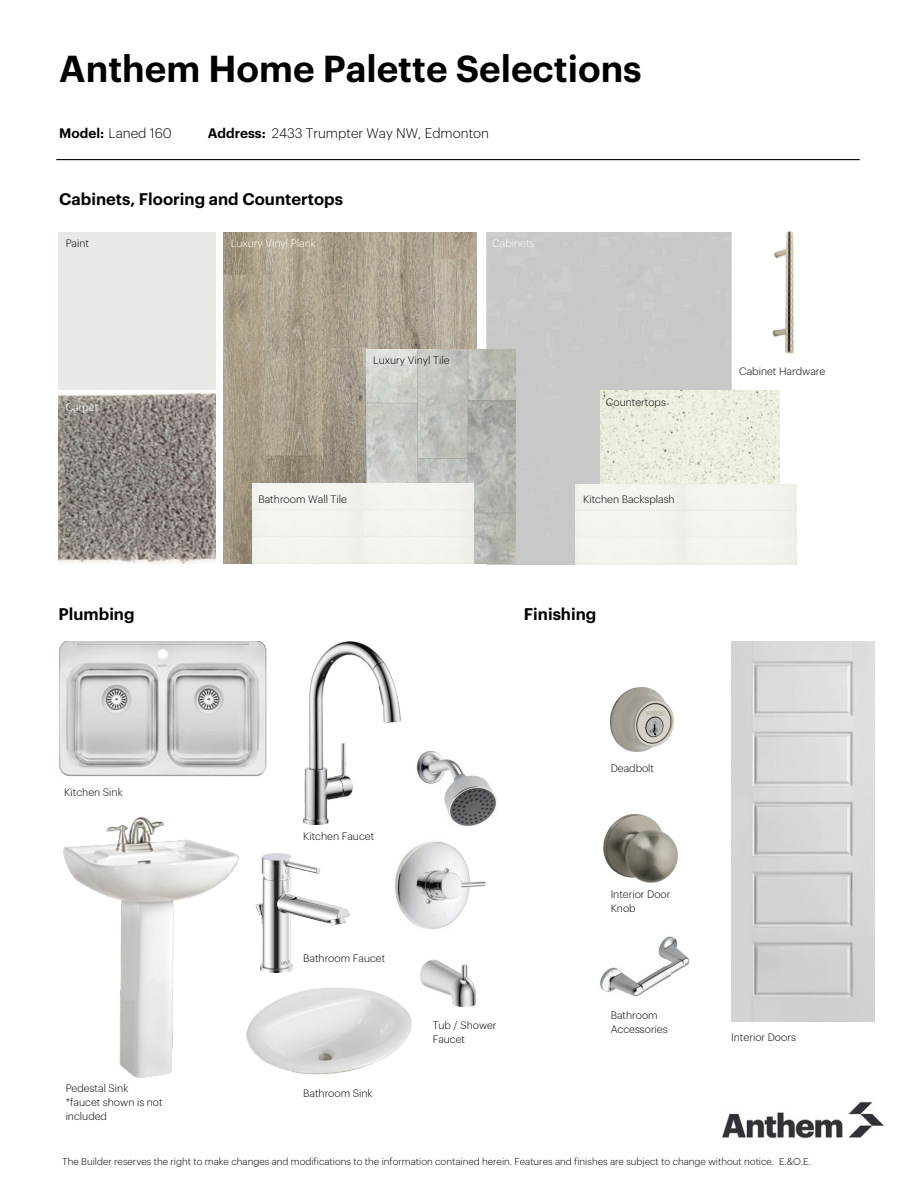
<style>
.page{position:relative;width:918px;height:1188px;background:#fff}
.page>*{position:absolute;margin:0;border:0;box-sizing:border-box;transform-origin:0 0}
.t1{font:600 36.75px "Graphik";color:#000}
.t2{font:600 16.5px "Graphik";color:#000}
.t3{font:300 13.5px "Graphik";color:#000}
.t4{font:600 13.5px "Graphik";color:#000}
.t5{font:300 10.5px/14px "Graphik";color:#000}
.t6{font:300 10.5px "Graphik";color:#fff}
.t7{font:300 9.75px "Graphik";color:#000}
.s1{font-weight:600}
</style>
<div class="page">
<img style="left:722px;top:1101px;width:162px;height:38px">
<img style="left:59px;top:233px;width:157px;height:331px">
<img style="left:224px;top:233px;width:253px;height:331px">
<img style="left:367px;top:350px;width:149px;height:214px">
<img style="left:600px;top:390px;width:179px;height:94px">
<img style="left:58px;top:642px;width:209px;height:135px">
<img style="left:395px;top:752px;width:102px;height:254px">
<img style="left:303px;top:642px;width:130px;height:182px">
<img style="left:246px;top:945px;width:172px;height:130px">
<img style="left:246px;top:854px;width:117px;height:119px">
<img style="left:63px;top:817px;width:176px;height:261px">
<img style="left:731px;top:642px;width:143px;height:379px">
<img style="left:611px;top:687px;width:63px;height:64px">
<img style="left:603px;top:813px;width:75px;height:70px">
<img style="left:600px;top:936px;width:90px;height:60px">
<hr style="left:56px;top:159px;width:804px;height:1px;background:#000">
<img style="left:678px;top:231px;width:116px;height:163px">
<div style="left:252px;top:484px;width:221px;height:79px;background:#f3f4ee"></div>
<div style="left:575px;top:484px;width:221px;height:80px;background:#f3f4ee"></div>
<p class="t1" style="left:59px;top:52px;width:584px">Anthem Home Palette Selections</p>
<p class="t3" style="left:59px;top:127px;width:114px"><span class="s1">Model:</span> Laned 160</p>
<p class="t4" style="left:208px;top:127px;width:59px">Address:</p>
<p class="t3" style="left:272px;top:127px;width:219px">2433 Trumpter Way NW, Edmonton</p>
<p class="t2" style="left:59px;top:191px;width:285px">Cabinets, Flooring and Countertops</p>
<p class="t5" style="left:66px;top:237px;width:25px">Paint</p>
<p class="t6" style="left:231px;top:239px;width:87px">Luxury Vinyl Plank</p>
<p class="t6" style="left:492px;top:239px;width:44px">Cabinets</p>
<p class="t5" style="left:373px;top:353px;width:78px">Luxury Vinyl Tile</p>
<p class="t6" style="left:66px;top:402px;width:34px">Carpet</p>
<h2 class="t5" style="left:606px;top:395px;width:62px">Countertops</h2>
<p class="t2" style="left:59px;top:606px;width:78px">Plumbing</p>
<p class="t5" style="left:64px;top:785px;width:60px">Kitchen Sink</p>
<p class="t5" style="left:66px;top:1081px;width:64px">Pedestal Sink</p>
<p class="t5" style="left:66px;top:1095px;width:99px">*faucet shown is not included</p>
<p class="t5" style="left:258px;top:492px;width:90px">Bathroom Wall Tile</p>
<h2 class="t5" style="left:583px;top:492px;width:93px">Kitchen Backsplash</h2>
<p class="t2" style="left:524px;top:606px;width:74px">Finishing</p>
<p class="t5" style="left:303px;top:830px;width:73px">Kitchen Faucet</p>
<p class="t5" style="left:303px;top:952px;width:84px">Bathroom Faucet</p>
<p class="t5" style="left:303px;top:1086px;width:71px">Bathroom Sink</p>
<p class="t5" style="left:433px;top:1019px;width:65px">Tub / Shower<br>Faucet</p>
<p class="t5" style="left:611px;top:762px;width:45px">Deadbolt</p>
<p class="t5" style="left:611px;top:888px;width:61px">Interior Door<br>Knob</p>
<p class="t5" style="left:611px;top:1009px;width:59px">Bathroom<br>Accessories</p>
<p class="t5" style="left:739px;top:365px;width:88px">Cabinet Hardware</p>
<p class="t5" style="left:731px;top:1031px;width:66px">Interior Doors</p>
<p class="t7" style="left:62px;top:1157px;width:750px">The Builder reserves the right to make changes and modifications to the information contained herein. Features and finishes are subject to change without notice. E.&amp;O.E.</p>
</div>
